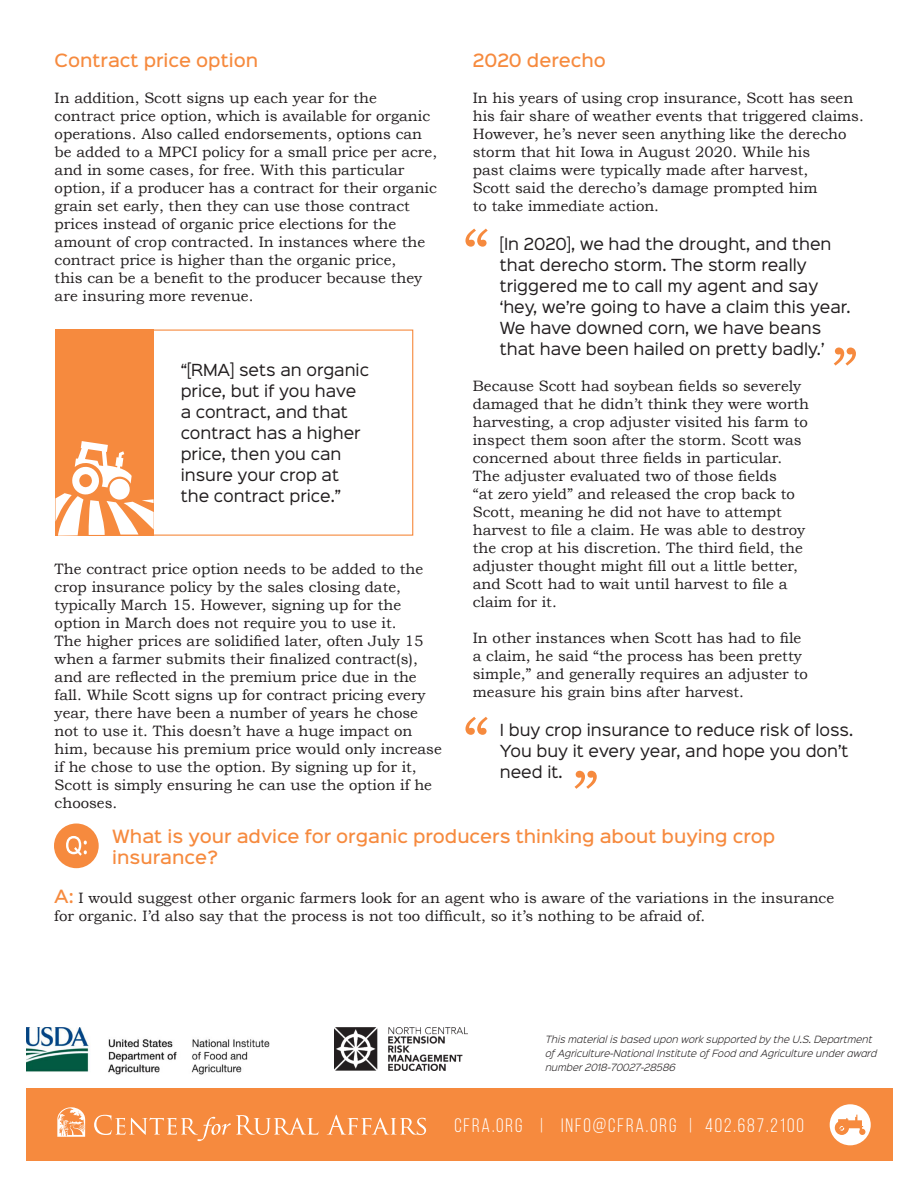
<style>
.page{position:relative;width:918px;height:1188px;background:#fff}
.page>*{position:absolute;margin:0;border:0;box-sizing:border-box;transform-origin:0 0}
.t1{font:19.5px "Bebas Neue";letter-spacing:.1em;color:#fff}
.t2{font:500 16.5px/21px "Sinkin Sans 500";color:#f68a3e}
.t3{font:15px/18px "Bookman Old Style";color:#221e1f}
.t4{font:15px/21px "Sinkin Sans 400";color:#221e1f}
.t5{font:italic 300 9px/13.8px "Sinkin Sans 300";color:#221e1f}
.s1{font-family:"Sinkin Sans 500";font-weight:500;font-size:16.5px;color:#f68a3e}
</style>
<div class="page">
<div style="left:26px;top:1089px;width:866px;height:72px;background:#f68a3e"></div>
<svg style="left:94px;top:1115px;width:224px;height:26px"></svg>
<svg style="left:327px;top:1115px;width:99px;height:20px"></svg>
<svg style="left:57px;top:1107px;width:28px;height:30px"></svg>
<div style="left:830px;top:1104px;width:41px;height:41px;background:#fff;border-radius:50%"></div>
<svg style="left:835px;top:1115px;width:30px;height:20px"></svg>
<img style="left:335px;top:1028px;width:132px;height:43px">
<img style="left:26px;top:1028px;width:244px;height:47px">
<svg style="left:834px;top:348px;width:22px;height:18px"></svg>
<svg style="left:465px;top:229px;width:23px;height:18px"></svg>
<svg style="left:575px;top:771px;width:22px;height:18px"></svg>
<svg style="left:465px;top:717px;width:23px;height:18px"></svg>
<div style="left:54px;top:824px;width:45px;height:44px;background:#f68a3e;border-radius:50%"></div>
<svg style="left:66px;top:836px;width:21px;height:20px"></svg>
<div style="left:56px;top:330px;width:98px;height:206px;background:#f68a3e"></div>
<div style="left:63px;top:330px;width:350px;height:206px;border:1px solid #f68a3e"></div>
<svg style="left:56px;top:441px;width:98px;height:95px"></svg>
<p class="t2" style="left:55px;top:48px;width:205px">Contract price option</p>
<p class="t3" style="left:55px;top:89px;width:384px">In addition, Scott signs up each year for the contract price option, which is available for organic operations. Also called endorsements, options can be added to a MPCI policy for a small price per acre, and in some cases, for free. With this particular option, if a producer has a contract for their organic grain set early, then they can use those contract prices instead of organic price elections for the amount of crop contracted. In instances where the contract price is higher than the organic price,<br>this can be a benefit to the producer because they are insuring more revenue.</p>
<p class="t4" style="left:181px;top:358px;width:190px">“[RMA] sets an organic price, but if you have a contract, and that contract has a higher price, then you can insure your crop at the contract price.”</p>
<p class="t3" style="left:55px;top:560px;width:389px">The contract price option needs to be added to the crop insurance policy by the sales closing date, typically March 15. However, signing up for the option in March does not require you to use it.<br>The higher prices are solidified later, often July 15 when a farmer submits their finalized contract(s), and are reflected in the premium price due in the fall. While Scott signs up for contract pricing every year, there have been a number of years he chose not to use it. This doesn’t have a huge impact on him, because his premium price would only increase if he chose to use the option. By signing up for it, Scott is simply ensuring he can use the option if he chooses.</p>
<p class="t2" style="left:473px;top:48px;width:135px">2020 derecho</p>
<p class="t3" style="left:473px;top:89px;width:393px">In his years of using crop insurance, Scott has seen his fair share of weather events that triggered claims.<br>However, he’s never seen anything like the derecho storm that hit Iowa in August 2020. While his<br>past claims were typically made after harvest,<br>Scott said the derecho’s damage prompted him<br>to take immediate action.</p>
<p class="t4" style="left:500px;top:232px;width:352px">[In 2020], we had the drought, and then that derecho storm. The storm really triggered me to call my agent and say ‘hey, we’re going to have a claim this year.<br>We have downed corn, we have beans that have been hailed on pretty badly.’</p>
<p class="t3" style="left:473px;top:377px;width:338px">Because Scott had soybean fields so severely damaged that he didn’t think they were worth harvesting, a crop adjuster visited his farm to inspect them soon after the storm. Scott was concerned about three fields in particular.<br>The adjuster evaluated two of those fields<br>“at zero yield” and released the crop back to Scott, meaning he did not have to attempt harvest to file a claim. He was able to destroy the crop at his discretion. The third field, the adjuster thought might fill out a little better, and Scott had to wait until harvest to file a claim for it.</p>
<p class="t3" style="left:473px;top:629px;width:336px">In other instances when Scott has had to file a claim, he said “the process has been pretty simple,” and generally requires an adjuster to measure his grain bins after harvest.</p>
<p class="t4" style="left:500px;top:718px;width:355px">I buy crop insurance to reduce risk of loss.<br>You buy it every year, and hope you don’t need it.</p>
<p class="t2" style="left:112px;top:824px;width:665px">What is your advice for organic producers thinking about buying crop insurance?</p>
<p class="t3" style="left:54px;top:889px;width:781px"><span class="s1">A:</span> I would suggest other organic farmers look for an agent who is aware of the variations in the insurance for organic. I’d also say that the process is not too difficult, so it’s nothing to be afraid of.</p>
<p class="t5" style="left:545px;top:1032px;width:333px">This material is based upon work supported by the U.S. Department of Agriculture-National Institute of Food and Agriculture under award number 2018-70027-28586</p>
<h1 class="t1" style="left:454px;top:1115px;width:351px">CFRA.ORG | INFO@CFRA.ORG | 402.687.2100</h1>
</div>
